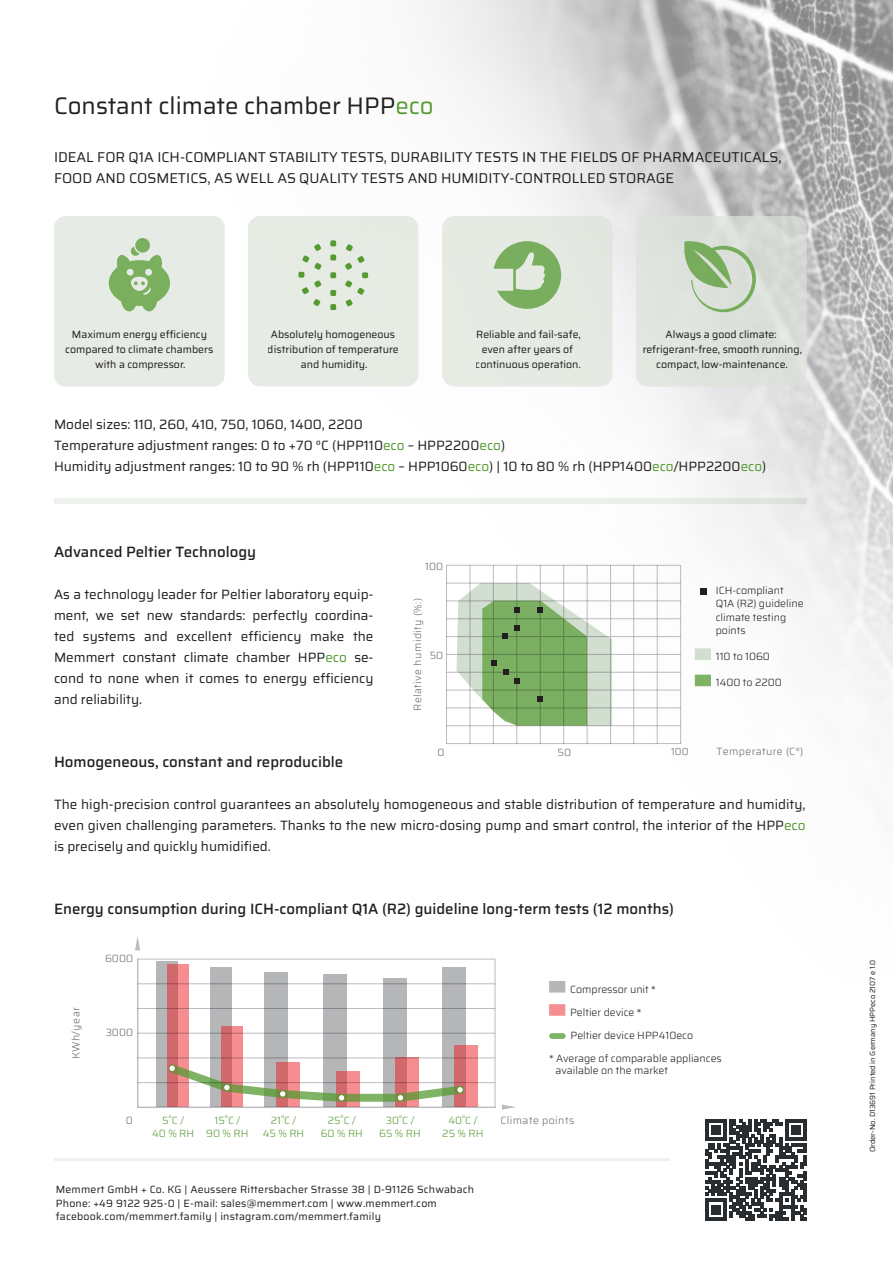
<style>
.page{position:relative;width:893px;height:1263px;background:#fff}
.page>*{position:absolute;margin:0;border:0;box-sizing:border-box;transform-origin:0 0}
.t1{font:24px "Saira";color:#231f20}
.t2{font:500 15px "Saira";color:#231f20}
.t3{font:14.25px/21px "Saira";color:#231f20}
.t4{font:13.5px/21px "Saira";color:#231f20;text-align:justify}
.t5{font:10.5px/15px "Saira";color:#231f20;text-align:center}
.t6{font:10.5px "Saira";letter-spacing:.02em;color:#231f20}
.t7{font:300 10.5px/13px "Saira";color:#231f20}
.t8{font:300 10.5px "Saira";letter-spacing:.04em;color:#6c6d70}
.t9{font:300 10.5px "Saira";color:#569b32}
.t10{font:300 10.05px "Saira";color:#6c6d70}
.fließtext{font:7.5px "Saira";letter-spacing:-.005em;color:#231f20}
.s1{color:#569b32}
</style>
<div class="page">
<img style="left:135px;top:0;width:758px;height:1106px">
<hr style="left:446px;top:565px;width:235px;height:1px;background:#bcbdc0">
<hr style="left:680px;top:565px;width:1px;height:179px;background:#bcbdc0">
<hr style="left:446px;top:743px;width:235px;height:1px;background:#bcbdc0">
<hr style="left:446px;top:565px;width:1px;height:179px;background:#bcbdc0">
<hr style="left:633px;top:565px;width:1px;height:179px;background:#bcbdc0">
<hr style="left:446px;top:583px;width:235px;height:1px;background:#bcbdc0">
<hr style="left:446px;top:601px;width:235px;height:1px;background:#bcbdc0">
<hr style="left:446px;top:618px;width:235px;height:1px;background:#bcbdc0">
<hr style="left:446px;top:636px;width:235px;height:1px;background:#bcbdc0">
<hr style="left:446px;top:654px;width:235px;height:1px;background:#bcbdc0">
<hr style="left:446px;top:672px;width:235px;height:1px;background:#bcbdc0">
<hr style="left:446px;top:690px;width:235px;height:1px;background:#bcbdc0">
<hr style="left:446px;top:708px;width:235px;height:1px;background:#bcbdc0">
<hr style="left:446px;top:725px;width:235px;height:1px;background:#bcbdc0">
<hr style="left:470px;top:565px;width:1px;height:179px;background:#bcbdc0">
<hr style="left:493px;top:565px;width:1px;height:179px;background:#bcbdc0">
<hr style="left:517px;top:565px;width:1px;height:179px;background:#bcbdc0">
<hr style="left:540px;top:565px;width:1px;height:179px;background:#bcbdc0">
<hr style="left:563px;top:565px;width:1px;height:179px;background:#bcbdc0">
<hr style="left:587px;top:565px;width:1px;height:179px;background:#bcbdc0">
<hr style="left:657px;top:565px;width:1px;height:179px;background:#bcbdc0">
<hr style="left:610px;top:565px;width:1px;height:179px;background:#bcbdc0">
<svg style="left:456px;top:583px;width:156px;height:143px"></svg>
<svg style="left:701px;top:589px;width:6px;height:6px"></svg>
<div style="left:695px;top:648px;width:16px;height:12px;background:#d2decf"></div>
<div style="left:695px;top:675px;width:16px;height:11px;background:#7fb364"></div>
<svg style="left:54px;top:216px;width:752px;height:171px;background:#e5eae4"></svg>
<svg style="left:683px;top:240px;width:73px;height:72px;background:#b9ceaf"></svg>
<svg style="left:494px;top:241px;width:67px;height:68px;background:#aac99b"></svg>
<svg style="left:109px;top:238px;width:61px;height:73px;background:#a9c999"></svg>
<svg style="left:298px;top:240px;width:70px;height:70px;background:#d3e0cd"></svg>
<div style="left:54px;top:498px;width:753px;height:6px;background:#eef2ed"></div>
<hr style="left:54px;top:1158px;width:616px;height:3px;background:#eef2ed">
<svg style="left:135px;top:936px;width:5px;height:14px"></svg>
<svg style="left:157px;top:961px;width:21px;height:145px"></svg>
<svg style="left:168px;top:964px;width:21px;height:142px;background:#e37b7e"></svg>
<div style="left:211px;top:967px;width:21px;height:139px;background:#b5b6b7"></div>
<svg style="left:222px;top:1026px;width:21px;height:80px"></svg>
<div style="left:265px;top:972px;width:23px;height:134px;background:#b5b6b7"></div>
<svg style="left:277px;top:1104px;width:23px;height:2px"></svg>
<div style="left:324px;top:974px;width:23px;height:132px;background:#b5b6b7"></div>
<svg style="left:336px;top:1104px;width:23px;height:2px"></svg>
<div style="left:383px;top:978px;width:23px;height:128px;background:#b5b6b7"></div>
<svg style="left:395px;top:1057px;width:23px;height:49px"></svg>
<div style="left:442px;top:967px;width:23px;height:139px;background:#b5b6b7"></div>
<svg style="left:454px;top:1045px;width:23px;height:61px"></svg>
<hr style="left:137px;top:959px;width:358px;height:1px;background:#bcbdc0">
<hr style="left:137px;top:983px;width:358px;height:1px;background:#bcbdc0">
<hr style="left:137px;top:1008px;width:358px;height:1px;background:#bcbdc0">
<hr style="left:137px;top:1033px;width:358px;height:1px;background:#bcbdc0">
<hr style="left:137px;top:1058px;width:358px;height:1px;background:#bcbdc0">
<hr style="left:137px;top:1082px;width:358px;height:1px;background:#bcbdc0">
<hr style="left:495px;top:959px;width:1px;height:149px;background:#bcbdc0">
<hr style="left:137px;top:1106px;width:358px;height:2px;background:#bcbdc0">
<hr style="left:137px;top:959px;width:1px;height:149px;background:#bcbdc0">
<svg style="left:502px;top:1104px;width:14px;height:6px"></svg>
<svg style="left:166px;top:1062px;width:301px;height:42px"></svg>
<div style="left:549px;top:981px;width:16px;height:11px;background:#b5b6b7"></div>
<div style="left:549px;top:1004px;width:16px;height:12px;background:#f68e91"></div>
<div style="left:552px;top:1033px;width:11px;height:6px;background:#80b465"></div>
<svg style="left:705px;top:1119px;width:102px;height:101px"></svg>
<p class="t1" style="left:54px;top:87px;width:381px">Constant climate chamber HPP<span class="s1">eco</span></p>
<p class="t3" style="left:54px;top:146px;width:729px">IDEAL FOR Q1A ICH-COMPLIANT STABILITY TESTS, DURABILITY TESTS IN THE FIELDS OF PHARMACEUTICALS,<br>FOOD AND COSMETICS, AS WELL AS QUALITY TESTS AND HUMIDITY-CONTROLLED STORAGE</p>
<p class="t5" style="left:65px;top:327px;width:149px">Maximum energy efficiency compared to climate chambers with a compressor.</p>
<p class="t5" style="left:268px;top:327px;width:132px">Absolutely homogeneous distribution of temperature and humidity.</p>
<p class="t5" style="left:476px;top:327px;width:107px">Reliable and fail-safe, even after years of continuous operation.</p>
<p class="t5" style="left:643px;top:327px;width:161px">Always a good climate: refrigerant-free, smooth running, compact, low-maintenance.</p>
<p class="t4" style="left:54px;top:414px;width:310px">Model sizes: 110, 260, 410, 750, 1060, 1400, 2200</p>
<p class="t4" style="left:54px;top:435px;width:453px">Temperature adjustment ranges: 0 to +70 °C (HPP110<span class="s1">eco</span> – HPP2200<span class="s1">eco</span>)</p>
<p class="t4" style="left:54px;top:456px;width:714px">Humidity adjustment ranges: 10 to 90 % rh (HPP110<span class="s1">eco</span> – HPP1060<span class="s1">eco</span>) | 10 to 80 % rh (HPP1400<span class="s1">eco</span>/HPP2200<span class="s1">eco</span>)</p>
<p class="t2" style="left:54px;top:540px;width:204px">Advanced Peltier Technology</p>
<p class="t4" style="left:54px;top:583px;width:321px">As a technology leader for Peltier laboratory equip&shy;ment, we set new standards: perfectly coordina&shy;ted systems and excellent efficiency make the Memmert constant climate chamber HPP<span class="s1">eco</span> se&shy;cond to none when it comes to energy efficiency and reliability.</p>
<p class="t8" style="left:425px;top:558px;width:20px">100</p>
<p class="t8" style="left:410px;top:711px;width:114px;rotate:-90deg">Relative humidity (%:)</p>
<p class="t8" style="left:430px;top:647px;width:15px">50</p>
<p class="t7" style="left:716px;top:584px;width:89px">ICH-compliant<br>Q1A (R2) guideline climate testing points</p>
<p class="t7" style="left:716px;top:650px;width:56px">110 to 1060</p>
<p class="t7" style="left:716px;top:676px;width:68px">1400 to 2200</p>
<p class="t8" style="left:716px;top:743px;width:88px">Temperature (C°)</p>
<p class="t10" style="left:671px;top:744px;width:19px">100</p>
<p class="t8" style="left:438px;top:744px;width:9px">0</p>
<p class="t8" style="left:558px;top:744px;width:15px">50</p>
<p class="t2" style="left:54px;top:750px;width:291px">Homogeneous, constant and reproducible</p>
<p class="t4" style="left:54px;top:793px;width:753px">The high-precision control guarantees an absolutely homogeneous and stable distribution of temperature and humidity, even given challenging parameters. Thanks to the new micro-dosing pump and smart control, the interior of the HPP<span class="s1">eco </span>is precisely and quickly humidified.</p>
<p class="t2" style="left:54px;top:897px;width:622px">Energy consumption during ICH-compliant Q1A (R2) guideline long-term tests (12 months)</p>
<p class="t8" style="left:68px;top:1059px;width:54px;rotate:-90deg">KWh/year</p>
<p class="t8" style="left:105px;top:950px;width:30px">6000</p>
<p class="t8" style="left:106px;top:1024px;width:29px">3000</p>
<p class="t8" style="left:126px;top:1112px;width:9px">0</p>
<p class="t9" style="left:162px;top:1112px;width:23px">5˚C /</p>
<p class="t9" style="left:152px;top:1126px;width:44px">40 % RH</p>
<p class="t9" style="left:215px;top:1112px;width:27px">15˚C /</p>
<p class="t9" style="left:206px;top:1126px;width:44px">90 % RH</p>
<p class="t9" style="left:271px;top:1112px;width:27px">21˚C /</p>
<p class="t9" style="left:263px;top:1126px;width:43px">45 % RH</p>
<p class="t9" style="left:328px;top:1112px;width:30px">25˚C /</p>
<p class="t9" style="left:321px;top:1126px;width:44px">60 % RH</p>
<p class="t9" style="left:386px;top:1112px;width:30px">30˚C /</p>
<p class="t9" style="left:379px;top:1126px;width:43px">65 % RH</p>
<p class="t9" style="left:448px;top:1112px;width:30px">40˚C /</p>
<p class="t9" style="left:442px;top:1126px;width:43px">25 % RH</p>
<p class="t7" style="left:570px;top:982px;width:87px">Compressor unit *</p>
<p class="t7" style="left:570px;top:1005px;width:73px">Peltier device *</p>
<p class="t7" style="left:570px;top:1028px;width:124px">Peltier device HPP410eco</p>
<p class="t7" style="left:549px;top:1052px;width:174px">* Average of comparable appliances</p>
<p class="t7" style="left:555px;top:1063px;width:114px">available on the market</p>
<p class="t8" style="left:500px;top:1112px;width:75px">Climate points</p>
<p class="t6" style="left:56px;top:1182px;width:420px">Memmert GmbH + Co. KG | Aeussere Rittersbacher Strasse 38 | D-91126 Schwabach</p>
<p class="t6" style="left:56px;top:1195px;width:383px">Phone: +49 9122 925-0 | E-mail: sales@memmert.com | www.memmert.com</p>
<p class="t6" style="left:56px;top:1209px;width:327px">facebook.com/memmert.family | instagram.com/memmert.family</p>
<p class="fließtext" style="left:867px;top:1152px;width:194px;rotate:-90deg">Order-No. D13691 Printed in Germany HPPeco 2107 e 1.0</p>
</div>
